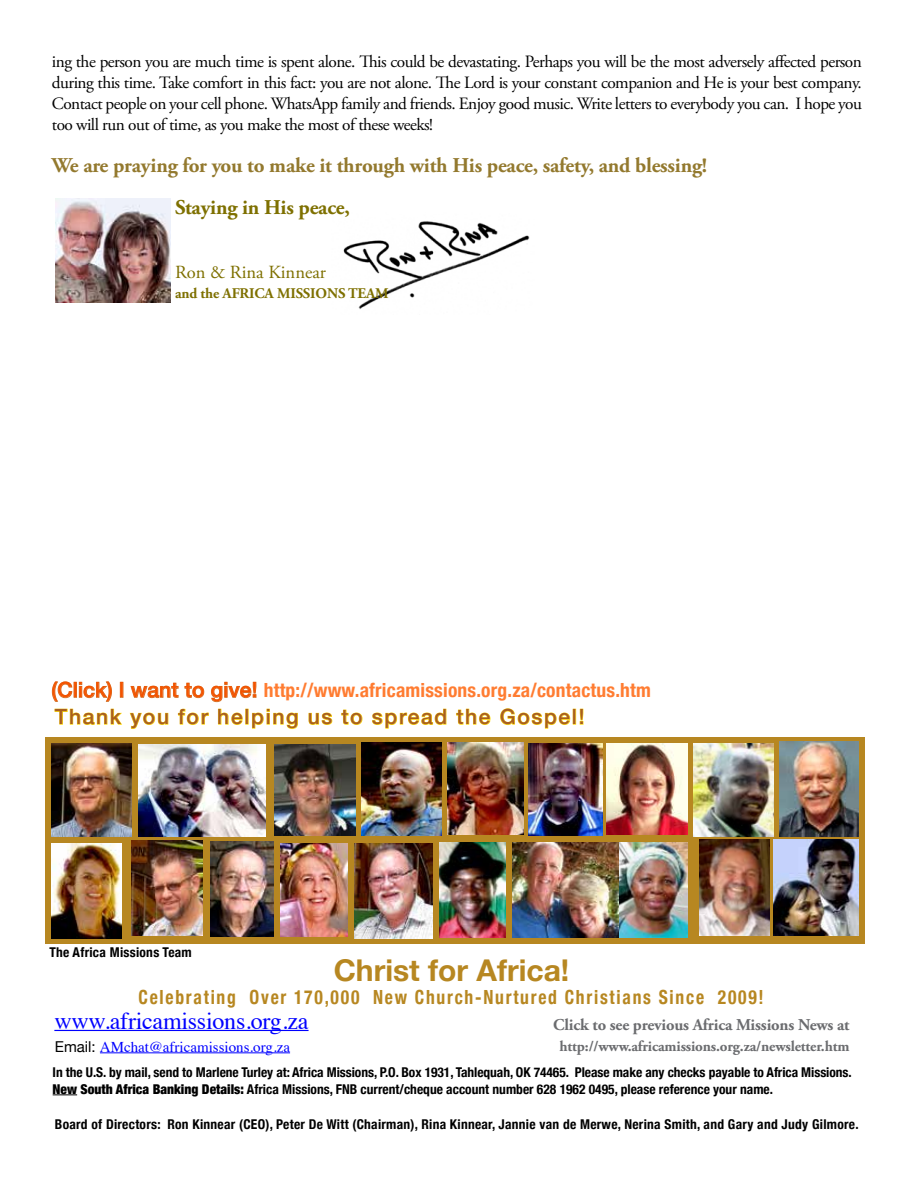
<style>
.page{position:relative;width:918px;height:1188px;background:#fff}
.page>*{position:absolute;margin:0;border:0;box-sizing:border-box;transform-origin:0 0}
.t1{font:700 30px "Helvetica Neue";color:#b78721}
.t2{font:24px "Times";letter-spacing:-.01em;color:#00f}
.t3{font:700 21px "Adobe Garamond Pro";letter-spacing:-.01em;color:#93792e}
.t4{font:500 21px "Helvetica Neue";letter-spacing:.08em;color:#a95f1e}
.t5{font:700 21px "Adobe Garamond Pro";letter-spacing:-.01em;color:#7e7000}
.t6{font:700 condensed 19.5px "Helvetica Neue";letter-spacing:.01em;color:#ff7c31}
.t7{font:700 condensed 19.5px "Helvetica Neue";letter-spacing:.1em;color:#b78721;scale:.9 1}
.t8{font:18.45px "Adobe Garamond Pro";color:#7e7000}
.t9{font:17.25px/21px "Adobe Garamond Pro";letter-spacing:-.03em;color:#000;text-align:justify}
.t10{font:700 16.5px "Adobe Garamond Pro";letter-spacing:-.01em;color:#6b6c6f}
.t11{font:700 15px "Adobe Garamond Pro";letter-spacing:-.01em;color:#6b6c6f}
.t12{font:15px "Times";color:#00f}
.t13{font:700 14.7px "Adobe Garamond Pro";letter-spacing:-.01em;color:#7e7000}
.t14{font:700 condensed 13.5px/16.5px "Helvetica Neue";color:#000}
.t15{font:700 condensed 13.5px "Helvetica Neue";letter-spacing:.02em;color:#000}
.s1{font-weight:500;font-stretch:normal;font-size:21px;color:#f45300}
.s2{font-family:"Helvetica Neue";color:#000}
.s3{font-weight:900}
</style>
<div class="page">
<img style="left:343px;top:221px;width:187px;height:88px">
<div style="left:45px;top:737px;width:819px;height:207px;background:#b78721"></div>
<svg style="left:53px;top:1095px;width:24px;height:1px"></svg>
<svg style="left:52px;top:681px;width:21px;height:21px"></svg>
<div style="left:74px;top:682px;width:3px;height:16px;border:1px solid #d2732a"></div>
<svg style="left:79px;top:681px;width:33px;height:21px"></svg>
<div style="left:120px;top:682px;width:3px;height:16px;border:1px solid #d2732a"></div>
<svg style="left:130px;top:682px;width:75px;height:17px"></svg>
<svg style="left:211px;top:682px;width:46px;height:20px"></svg>
<hr style="left:100px;top:1052px;width:190px;height:1px;background:#00f">
<img style="left:528px;top:743px;width:74px;height:93px">
<img style="left:275px;top:744px;width:80px;height:91px">
<img style="left:361px;top:743px;width:81px;height:92px">
<img style="left:447px;top:742px;width:77px;height:93px">
<img style="left:439px;top:842px;width:66px;height:95px">
<img style="left:512px;top:842px;width:175px;height:95px">
<img style="left:774px;top:840px;width:85px;height:95px">
<img style="left:52px;top:744px;width:80px;height:92px">
<img style="left:138px;top:744px;width:128px;height:93px">
<img style="left:52px;top:843px;width:70px;height:96px">
<img style="left:694px;top:744px;width:80px;height:92px">
<img style="left:779px;top:741px;width:79px;height:95px">
<img style="left:210px;top:842px;width:63px;height:95px">
<img style="left:700px;top:840px;width:69px;height:95px">
<img style="left:56px;top:198px;width:114px;height:104px">
<img style="left:607px;top:743px;width:81px;height:92px">
<img style="left:281px;top:843px;width:66px;height:94px">
<hr style="left:54px;top:1030px;width:255px;height:1px;background:#00f">
<svg style="left:54px;top:708px;width:68px;height:17px"></svg>
<svg style="left:129px;top:712px;width:40px;height:17px"></svg>
<svg style="left:178px;top:708px;width:31px;height:17px"></svg>
<svg style="left:218px;top:708px;width:25px;height:17px"></svg>
<div style="left:245px;top:709px;width:4px;height:16px;border:1px solid #ffde16"></div>
<svg style="left:252px;top:709px;width:46px;height:20px"></svg>
<svg style="left:308px;top:712px;width:25px;height:13px"></svg>
<svg style="left:341px;top:709px;width:22px;height:16px"></svg>
<svg style="left:372px;top:708px;width:75px;height:21px"></svg>
<svg style="left:456px;top:708px;width:35px;height:17px"></svg>
<svg style="left:500px;top:708px;width:70px;height:21px"></svg>
<div style="left:573px;top:709px;width:3px;height:16px;border:1px solid #ffde16"></div>
<svg style="left:579px;top:708px;width:5px;height:17px"></svg>
<img style="left:132px;top:840px;width:71px;height:95px">
<img style="left:354px;top:843px;width:78px;height:96px">
<p class="t9" style="left:52px;top:52px;width:812px">ing the person you are much time is spent alone. This could be devastating. Perhaps you will be the most adversely affected person during this time. Take comfort in this fact: you are not alone. The Lord is your constant companion and He is your best company.<br>Contact people on your cell phone. WhatsApp family and friends. Enjoy good music. Write letters to everybody you can. I hope you too will run out of time, as you make the most of these weeks!</p>
<p class="t3" style="left:52px;top:154px;width:657px">We are praying for you to make it through with His peace, safety, and blessing!</p>
<p class="t5" style="left:175px;top:195px;width:176px">Staying in His peace,</p>
<p class="t8" style="left:175px;top:261px;width:152px">Ron &amp; Rina Kinnear</p>
<p class="t13" style="left:175px;top:285px;width:215px">and the AFRICA MISSIONS TEAM</p>
<p class="t6" style="left:51px;top:674px;width:601px"><span class="s1">(Click) I want to give!</span> http://www.africamissions.org.za/contactus.htm</p>
<p class="t4" style="left:55px;top:700px;width:531px">Thank you for helping us to spread the Gospel!</p>
<p class="t15" style="left:49px;top:941px;width:144px">The Africa Missions Team</p>
<h1 class="t1" style="left:334px;top:947px;width:237px">Christ for Africa!</h1>
<p class="t7" style="left:138px;top:981px;width:696px">Celebrating Over 170,000 New Church-Nurtured Christians Since 2009!</p>
<h2 class="t2" style="left:54px;top:998px;width:256px">www.africamissions.org.za</h2>
<p class="t10" style="left:553px;top:1015px;width:298px">Click to see previous Africa Missions News at</p>
<p class="t11" style="left:560px;top:1037px;width:292px">http://www.africamissions.org.za/newsletter.htm</p>
<p class="t12" style="left:55px;top:1033px;width:237px"><span class="s2">Email:</span> AMchat@africamissions.org.za</p>
<p class="t14" style="left:53px;top:1063px;width:801px">In the U.S. by mail, send to Marlene Turley at: Africa Missions, P.O. Box 1931, Tahlequah, OK 74465. Please make any checks payable to Africa Missions.<br><span class="s3">New South Africa Banking Details:</span> Africa Missions, FNB current/cheque account number 628 1962 0495, please reference your name.</p>
<p class="t15" style="left:55px;top:1113px;width:805px">Board of Directors: Ron Kinnear (CEO), Peter De Witt (Chairman), Rina Kinnear, Jannie van de Merwe, Nerina Smith, and Gary and Judy Gilmore.</p>
</div>
